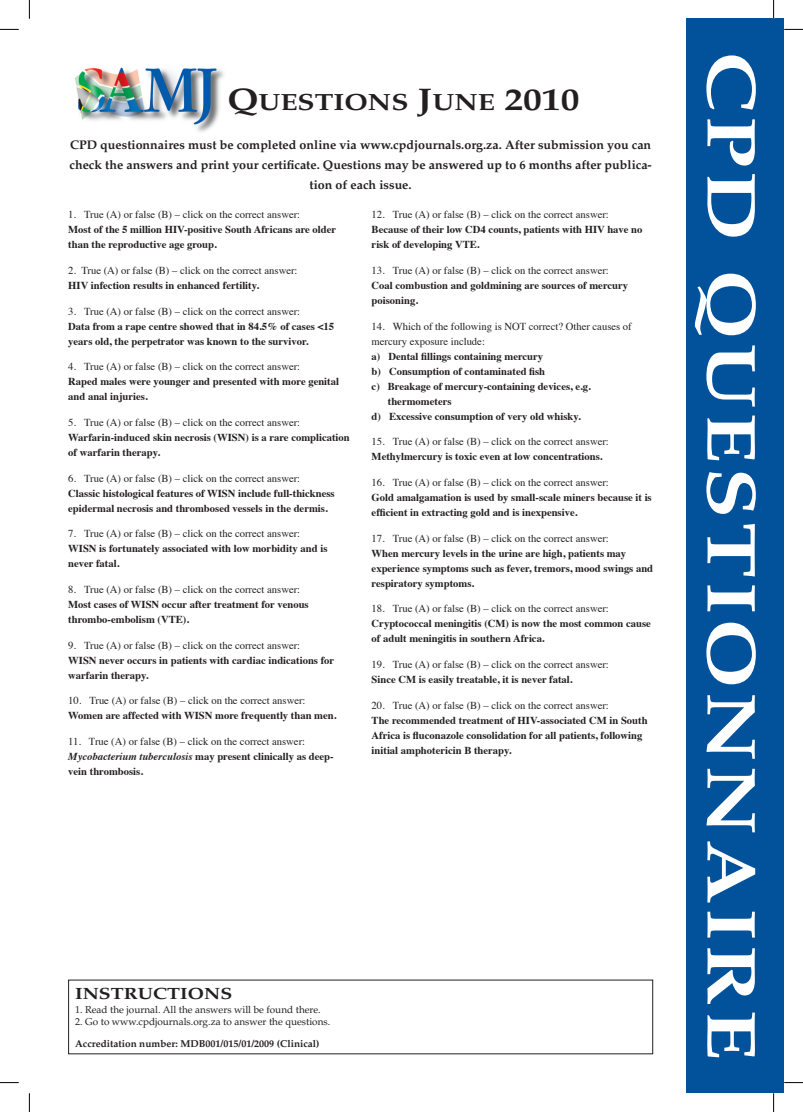
<style>
.page{position:relative;width:803px;height:1112px;background:#fff}
.page>*{position:absolute;margin:0;border:0;box-sizing:border-box;transform-origin:0 0}
.t1{font:700 69.38px "Palatino";letter-spacing:.05em;color:#fff;scale:1.2 1}
.t2{font:700 23.5px "Palatino";color:#231f20;scale:1.2 1}
.t3{font:700 16.25px "Palatino";color:#231f20;scale:1.2 1}
.t4{font:700 12.5px/20px "Palatino";color:#231f20;text-align:center}
.t5{font:700 10.62px/15px "Times";color:#231f20}
.t6{font:10.62px/15px "Times";color:#231f20}
.t7{font:10px "Palatino";color:#231f20}
.t8{font:700 10px "Palatino";color:#231f20}
.s1{font-size:31.25px}
.s2{font-weight:700;font-style:italic}
.s3{font-weight:700}
</style>
<div class="page">
<img style="left:75px;top:67px;width:149px;height:65px">
<div style="left:686px;top:19px;width:98px;height:1073px;background:#01529a"></div>
<svg style="left:0;top:29px;width:19px;height:1px"></svg>
<svg style="left:784px;top:29px;width:19px;height:1px"></svg>
<svg style="left:0;top:1082px;width:19px;height:1px"></svg>
<svg style="left:784px;top:1082px;width:19px;height:1px"></svg>
<svg style="left:29px;top:0;width:1px;height:19px"></svg>
<svg style="left:29px;top:1093px;width:1px;height:18px"></svg>
<svg style="left:773px;top:0;width:1px;height:19px"></svg>
<svg style="left:773px;top:1092px;width:1px;height:19px"></svg>
<h2 class="t2" style="left:227px;top:88px;width:295px"><span class="s1">Q</span>UESTIONS <span class="s1">J</span>UNE <span class="s1">2010</span></h2>
<p class="t4" style="left:70px;top:135px;width:584px">CPD questionnaires must be completed online via www.cpdjournals.org.za. After submission you can check the answers and print your certificate. Questions may be answered up to 6 months after publica&shy;tion of each issue.</p>
<p class="t6" style="left:68px;top:206px;width:233px">1. True (A) or false (B) – click on the correct answer:</p>
<p class="t5" style="left:68px;top:221px;width:269px">Most of the 5 million HIV-positive South Africans are older than the reproductive age group.</p>
<p class="t6" style="left:68px;top:262px;width:231px">2. True (A) or false (B) – click on the correct answer:</p>
<p class="t5" style="left:68px;top:277px;width:192px">HIV infection results in enhanced fertility.</p>
<p class="t6" style="left:68px;top:302px;width:233px">3. True (A) or false (B) – click on the correct answer:</p>
<p class="t5" style="left:68px;top:317px;width:267px">Data from a rape centre showed that in 84.5% of cases &lt;15 years old, the perpetrator was known to the survivor.</p>
<p class="t6" style="left:68px;top:358px;width:233px">4. True (A) or false (B) – click on the correct answer:</p>
<p class="t5" style="left:68px;top:373px;width:272px">Raped males were younger and presented with more genital and anal injuries.</p>
<p class="t6" style="left:68px;top:414px;width:233px">5. True (A) or false (B) – click on the correct answer:</p>
<p class="t5" style="left:68px;top:428px;width:283px">Warfarin-induced skin necrosis (WISN) is a rare complication of warfarin therapy.</p>
<p class="t6" style="left:68px;top:469px;width:233px">6. True (A) or false (B) – click on the correct answer:</p>
<p class="t5" style="left:68px;top:484px;width:268px">Classic histological features of WISN include full-thickness epidermal necrosis and thrombosed vessels in the dermis.</p>
<p class="t6" style="left:68px;top:525px;width:233px">7. True (A) or false (B) – click on the correct answer:</p>
<p class="t5" style="left:68px;top:540px;width:261px">WISN is fortunately associated with low morbidity and is never fatal.</p>
<p class="t6" style="left:68px;top:581px;width:233px">8. True (A) or false (B) – click on the correct answer:</p>
<p class="t5" style="left:68px;top:595px;width:242px">Most cases of WISN occur after treatment for venous thrombo-embolism (VTE).</p>
<p class="t6" style="left:68px;top:636px;width:233px">9. True (A) or false (B) – click on the correct answer:</p>
<p class="t5" style="left:68px;top:651px;width:268px">WISN never occurs in patients with cardiac indications for warfarin therapy.</p>
<p class="t6" style="left:68px;top:692px;width:239px">10. True (A) or false (B) – click on the correct answer:</p>
<p class="t5" style="left:68px;top:707px;width:270px">Women are affected with WISN more frequently than men.</p>
<p class="t6" style="left:68px;top:732px;width:267px">11. True (A) or false (B) – click on the correct answer:<br><span class="s2">Mycobacterium tuberculosis</span> <span class="s3">may present clinically as deep&shy;vein thrombosis.</span></p>
<p class="t6" style="left:372px;top:206px;width:239px">12. True (A) or false (B) – click on the correct answer:</p>
<p class="t5" style="left:372px;top:221px;width:272px">Because of their low CD4 counts, patients with HIV have no risk of developing VTE.</p>
<p class="t6" style="left:372px;top:262px;width:239px">13. True (A) or false (B) – click on the correct answer:</p>
<p class="t5" style="left:372px;top:277px;width:258px">Coal combustion and goldmining are sources of mercury poisoning.</p>
<p class="t6" style="left:372px;top:317px;width:262px">14. Which of the following is NOT correct? Other causes of mercury exposure include:</p>
<p class="t5" style="left:372px;top:347px;width:173px">a) Dental fillings containing mercury</p>
<p class="t5" style="left:372px;top:362px;width:175px">b) Consumption of contaminated fish</p>
<p class="t5" style="left:372px;top:377px;width:221px">c) Breakage of mercury-containing devices, e.g.</p>
<p class="t5" style="left:388px;top:392px;width:65px">thermometers</p>
<p class="t5" style="left:372px;top:407px;width:211px">d) Excessive consumption of very old whisky.</p>
<p class="t6" style="left:372px;top:433px;width:239px">15. True (A) or false (B) – click on the correct answer:</p>
<p class="t5" style="left:372px;top:448px;width:232px">Methylmercury is toxic even at low concentrations.</p>
<p class="t6" style="left:372px;top:474px;width:239px">16. True (A) or false (B) – click on the correct answer:</p>
<p class="t5" style="left:372px;top:488px;width:282px">Gold amalgamation is used by small-scale miners because it is efficient in extracting gold and is inexpensive.</p>
<p class="t6" style="left:372px;top:529px;width:239px">17. True (A) or false (B) – click on the correct answer:</p>
<p class="t5" style="left:372px;top:544px;width:283px">When mercury levels in the urine are high, patients may experience symptoms such as fever, tremors, mood swings and respiratory symptoms.</p>
<p class="t6" style="left:372px;top:600px;width:239px">18. True (A) or false (B) – click on the correct answer:</p>
<p class="t5" style="left:372px;top:615px;width:281px">Cryptococcal meningitis (CM) is now the most common cause of adult meningitis in southern Africa.</p>
<p class="t6" style="left:372px;top:656px;width:239px">19. True (A) or false (B) – click on the correct answer:</p>
<p class="t5" style="left:372px;top:670px;width:202px">Since CM is easily treatable, it is never fatal.</p>
<p class="t6" style="left:372px;top:696px;width:239px">20. True (A) or false (B) – click on the correct answer:</p>
<p class="t5" style="left:372px;top:711px;width:277px">The recommended treatment of HIV-associated CM in South<br>Africa is fluconazole consolidation for all patients, following initial amphotericin B therapy.</p>
<h3 class="t3" style="left:75px;top:983px;width:132px">Instructions</h3>
<p class="t7" style="left:75px;top:1003px;width:247px">1. Read the journal. All the answers will be found there.</p>
<p class="t7" style="left:75px;top:1015px;width:257px">2. Go to www.cpdjournals.org.za to answer the questions.</p>
<p class="t8" style="left:75px;top:1037px;width:246px">Accreditation number: MDB001/015/01/2009 (Clinical)</p>
<h1 class="t1" style="left:772px;top:52px;width:841px;rotate:90deg">CPD questionnaire</h1>
</div>
